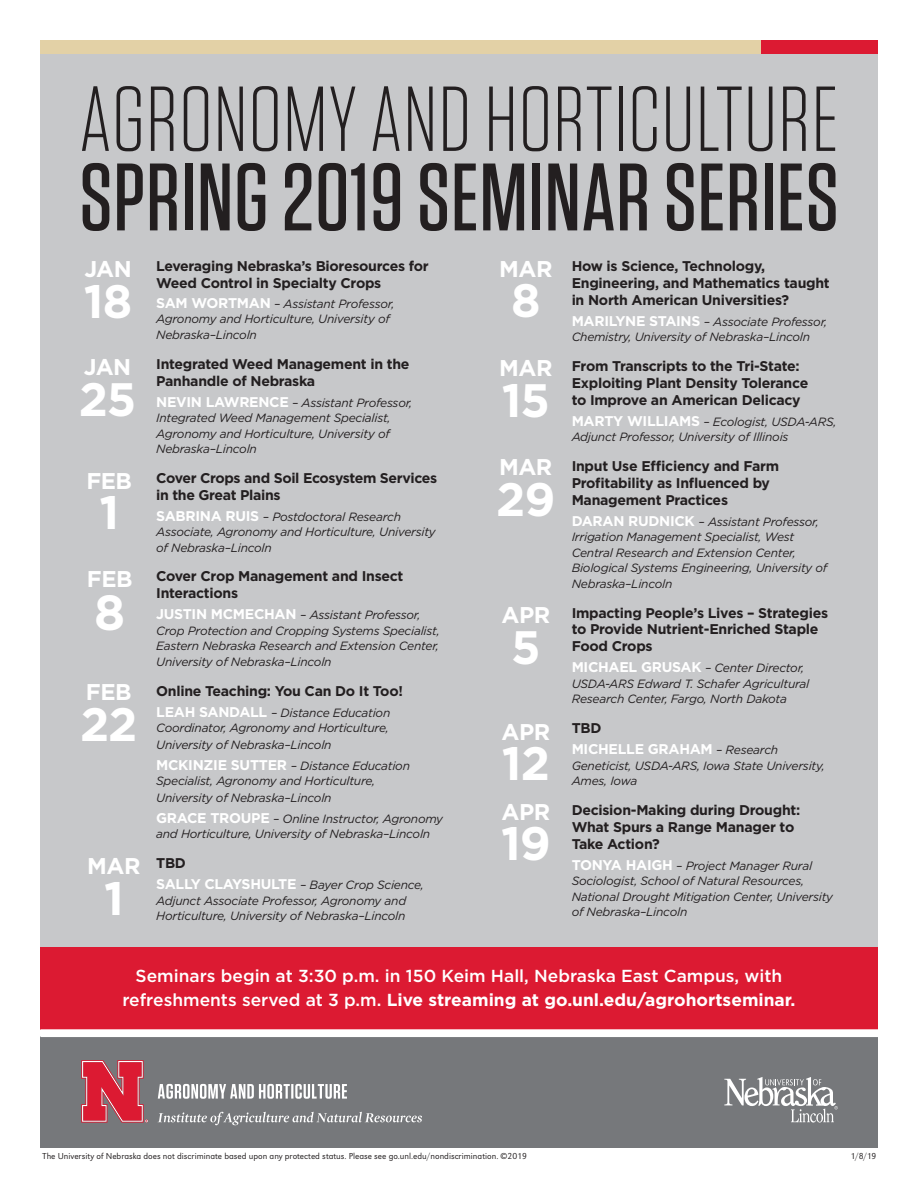
<style>
.page{position:relative;width:918px;height:1188px;background:#fff}
.page>*{position:absolute;margin:0;border:0;box-sizing:border-box;transform-origin:0 0}
.t1{font:500 95.55px "Tungsten";letter-spacing:.01em;color:#231f20}
.t2{font:300 91.95px "Tungsten";letter-spacing:.01em;color:#231f20}
.Name{font:700 49.35px "Gotham";color:#fff}
.Name-2{font:700 46.8px "Gotham";letter-spacing:-.02em;color:#fff}
.Name-3{font:700 22.8px "Gotham";letter-spacing:-.02em;color:#fff}
.t3{font:500 17.4px/24.2px "Gotham";color:#fff;text-align:center}
.Seminar_Title{font:700 14.1px/17px "Gotham";letter-spacing:-.02em;color:#231f20}
.Name-4{font:700 14.1px/17px "Gotham";letter-spacing:-.02em;color:#231f20}
.Name-5{font:700 14.1px "Gotham";letter-spacing:-.02em;color:#fff}
.Name-6{font:italic 12px/15.5px "Gotham";letter-spacing:-.02em;color:#231f20}
.Seminar_Title-2{font:italic 12px/15.5px "Gotham";letter-spacing:-.02em;color:#231f20}
.t4{font:300 9px "URW Grotesk";color:#231f20}
.s1{font-weight:700;font-style:normal;font-size:14.1px;color:#fff}
.s2{font-weight:400;font-style:italic;font-size:12px;color:#231f20}
.s3{font-weight:700}
</style>
<div class="page">
<div style="left:40px;top:43px;width:838px;height:972px;background:#c7c8ca"></div>
<div style="left:40px;top:947px;width:838px;height:83px;background:#dc1a32"></div>
<div style="left:40px;top:1036px;width:838px;height:112px;background:#76787b"></div>
<svg style="left:158px;top:1084px;width:189px;height:15px"></svg>
<svg style="left:158px;top:1112px;width:264px;height:13px"></svg>
<svg style="left:81px;top:1060px;width:67px;height:63px"></svg>
<svg style="left:724px;top:1077px;width:114px;height:46px"></svg>
<div style="left:40px;top:1029px;width:838px;height:8px;background:#fff"></div>
<div style="left:40px;top:41px;width:838px;height:13px;background:#e3d1a6"></div>
<div style="left:761px;top:41px;width:117px;height:13px;background:#dc1a32"></div>
<p class="t2" style="left:79px;top:72px;width:761px">AGRONOMY AND HORTICULTURE</p>
<p class="t1" style="left:79px;top:147px;width:761px">SPRING 2019 SEMINAR SERIES</p>
<p class="Name-3" style="left:84px;top:254px;width:49px">JAN</p>
<p class="Name-2" style="left:84px;top:270px;width:50px">18</p>
<p class="Name-3" style="left:84px;top:352px;width:49px">JAN</p>
<p class="Name-2" style="left:79px;top:368px;width:59px">25</p>
<p class="Name-3" style="left:86px;top:466px;width:47px">FEB</p>
<p class="Name-2" style="left:99px;top:482px;width:21px">1</p>
<p class="Name-3" style="left:87px;top:564px;width:47px">FEB</p>
<p class="Name" style="left:94px;top:580px;width:33px">8</p>
<p class="Name-3" style="left:86px;top:677px;width:47px">FEB</p>
<p class="Name-2" style="left:80px;top:693px;width:59px">22</p>
<p class="Name-3" style="left:87px;top:851px;width:55px">MAR</p>
<p class="Name-2" style="left:104px;top:867px;width:21px">1</p>
<p class="Seminar_Title" style="left:156px;top:258px;width:274px">Leveraging Nebraska’s Bioresources for<br>Weed Control in Specialty Crops</p>
<p class="Seminar_Title-2" style="left:156px;top:296px;width:240px"><span class="s1">SAM WORTMAN</span> – Assistant Professor,<br>Agronomy and Horticulture, University of<br>Nebraska–Lincoln</p>
<p class="Seminar_Title" style="left:156px;top:355px;width:255px">Integrated Weed Management in the<br>Panhandle of Nebraska</p>
<p class="Seminar_Title-2" style="left:156px;top:394px;width:258px"><span class="s1">NEVIN LAWRENCE</span> – Assistant Professor, Integrated Weed Management Specialist, Agronomy and Horticulture, University of Nebraska–Lincoln</p>
<p class="Seminar_Title" style="left:156px;top:469px;width:283px">Cover Crops and Soil Ecosystem Services in the Great Plains</p>
<p class="Seminar_Title-2" style="left:156px;top:508px;width:281px"><span class="s1">SABRINA RUIS</span> – Postdoctoral Research<br>Associate, Agronomy and Horticulture, University of Nebraska–Lincoln</p>
<p class="Name-4" style="left:156px;top:568px;width:249px">Cover Crop Management and Insect<br>Interactions</p>
<p class="Name-6" style="left:156px;top:607px;width:285px"><span class="s1">JUSTIN MCMECHAN</span> – Assistant Professor, Crop Protection and Cropping Systems Specialist, Eastern Nebraska Research and Extension Center, University of Nebraska–Lincoln</p>
<p class="Name-4" style="left:156px;top:682px;width:248px">Online Teaching: You Can Do It Too!</p>
<p class="Name-6" style="left:156px;top:704px;width:236px"><span class="s1">LEAH SANDALL</span> – Distance Education<br>Coordinator, Agronomy and Horticulture,</p>
<p class="Name-6" style="left:156px;top:737px;width:177px">University of Nebraska–Lincoln</p>
<p class="Name-6" style="left:156px;top:758px;width:255px"><span class="s1">MCKINZIE SUTTER</span> – Distance Education<br>Specialist, Agronomy and Horticulture,</p>
<p class="Name-6" style="left:156px;top:790px;width:177px">University of Nebraska–Lincoln</p>
<p class="Name-6" style="left:156px;top:811px;width:288px"><span class="s1">GRACE TROUPE</span> – Online Instructor, Agronomy and Horticulture, University of Nebraska–Lincoln</p>
<p class="Seminar_Title" style="left:156px;top:855px;width:31px">TBD</p>
<p class="Seminar_Title-2" style="left:156px;top:877px;width:269px"><span class="s1">SALLY CLAYSHULTE</span> – Bayer Crop Science,<br>Adjunct Associate Professor, Agronomy and<br>Horticulture, University of Nebraska–Lincoln</p>
<p class="Name-3" style="left:499px;top:253px;width:55px">MAR</p>
<p class="Name-2" style="left:511px;top:270px;width:31px">8</p>
<p class="Name-3" style="left:499px;top:353px;width:55px">MAR</p>
<p class="Name-2" style="left:502px;top:369px;width:50px">15</p>
<p class="Name-3" style="left:499px;top:452px;width:55px">MAR</p>
<p class="Name-2" style="left:496px;top:468px;width:61px">29</p>
<p class="Name-3" style="left:502px;top:600px;width:50px">APR</p>
<p class="Name-2" style="left:511px;top:616px;width:31px">5</p>
<p class="Name-3" style="left:502px;top:716px;width:50px">APR</p>
<p class="Name-2" style="left:502px;top:732px;width:50px">12</p>
<p class="Name-3" style="left:502px;top:796px;width:50px">APR</p>
<p class="Name-2" style="left:501px;top:812px;width:51px">19</p>
<p class="Seminar_Title" style="left:572px;top:257px;width:260px">How is Science, Technology,<br>Engineering, and Mathematics taught in North American Universities?</p>
<p class="Seminar_Title-2" style="left:572px;top:313px;width:257px"><span class="s1">MARILYNE STAINS</span> – Associate Professor,<br>Chemistry, University of Nebraska–Lincoln</p>
<p class="Name-4" style="left:572px;top:357px;width:238px">From Transcripts to the Tri-State:<br>Exploiting Plant Density Tolerance to Improve an American Delicacy</p>
<p class="Name-6" style="left:572px;top:413px;width:267px"><span class="s1">MARTY WILLIAMS</span> – Ecologist, USDA-ARS,<br>Adjunct Professor, University of Illinois</p>
<p class="Name-4" style="left:572px;top:457px;width:209px">Input Use Efficiency and Farm<br>Profitability as Influenced by<br>Management Practices</p>
<p class="Name-6" style="left:572px;top:514px;width:257px"><span class="s1">DARAN RUDNICK</span> – Assistant Professor, Irrigation Management Specialist, West Central Research and Extension Center, Biological Systems Engineering, University of Nebraska–Lincoln</p>
<p class="Seminar_Title" style="left:572px;top:604px;width:258px">Impacting People’s Lives – Strategies to Provide Nutrient-Enriched Staple<br>Food Crops</p>
<p class="Name-6" style="left:572px;top:660px;width:239px"><span class="s1">MICHAEL GRUSAK</span> – Center Director,<br>USDA-ARS Edward T. Schafer Agricultural<br>Research Center, Fargo, North Dakota</p>
<p class="Name-4" style="left:572px;top:720px;width:31px">TBD</p>
<p class="Name-5" style="left:572px;top:740px;width:208px">MICHELLE GRAHAM <span class="s2">– Research</span></p>
<p class="Name-6" style="left:572px;top:757px;width:255px">Geneticist, USDA-ARS, Iowa State University,<br>Ames, Iowa</p>
<p class="Name-4" style="left:572px;top:801px;width:230px">Decision-Making during Drought:<br>What Spurs a Range Manager to<br>Take Action?</p>
<p class="Name-6" style="left:572px;top:857px;width:263px"><span class="s1">TONYA HAIGH</span> – Project Manager Rural Sociologist, School of Natural Resources, National Drought Mitigation Center, University of Nebraska–Lincoln</p>
<p class="t3" style="left:122px;top:964px;width:675px">Seminars begin at 3:30 p.m. in 150 Keim Hall, Nebraska East Campus, with refreshments served at 3 p.m. <span class="s3">Live streaming at go.unl.edu/agrohortseminar.</span></p>
<p class="t4" style="left:43px;top:1151px;width:486px">The University of Nebraska does not discriminate based upon any protected status. Please see go.unl.edu/nondiscrimination. ©2019</p>
<p class="t4" style="left:851px;top:1151px;width:27px">1/8/19</p>
</div>
